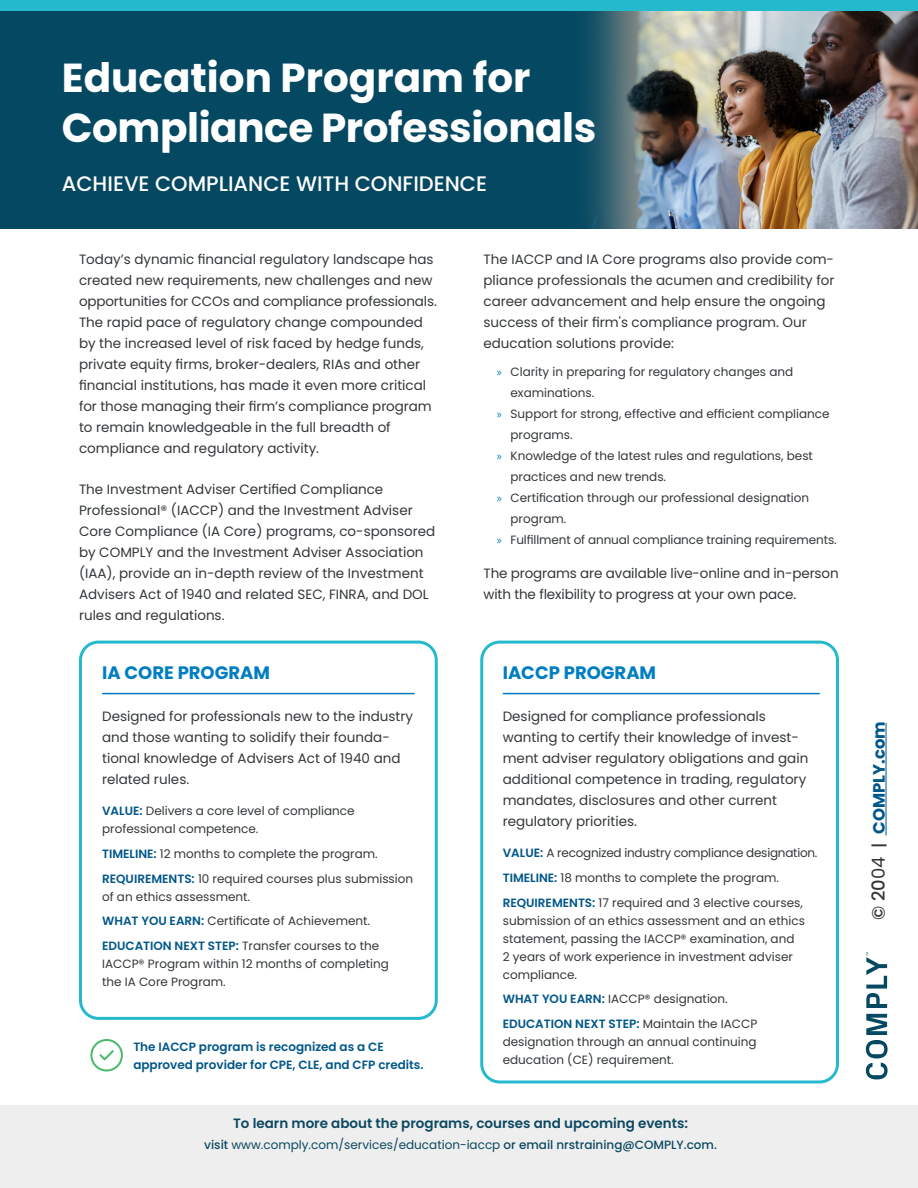
<style>
.page{position:relative;width:918px;height:1188px;background:#fff}
.page>*{position:absolute;margin:0;border:0;box-sizing:border-box;transform-origin:0 0}
.t1{font:700 40.5px/49.5px "Poppins";letter-spacing:-.01em;color:#fff}
.t2{font:500 21px "Poppins";color:#fff}
.t3{font:700 18px "Poppins";color:#007ec2}
.t4{font:700 16.5px "Poppins";color:#005789}
.t5{font:13.5px/21px "Poppins";color:#33373a}
.t6{font:600 13.5px "Poppins";color:#0c4861}
.program_details_list{font:12px/18px "Poppins";color:#33373a}
.t7{font:12px "Poppins";color:#0c4861}
.t8{font:600 12px/18px "Poppins";color:#005789}
.program_details_list-2{font:12px "Poppins";letter-spacing:-.02em;color:#33373a}
.s1{font-weight:600;color:#005789}
.s2{font-family:"Myriad Pro";color:#007ec2}
.s3{font-weight:500}
.s4{font-weight:500;font-size:18px;color:#33373a}
.s5{font-weight:400;font-size:18px;color:#33373a}
.s6{font-weight:500;color:#33373a}
</style>
<div class="page">
<div style="left:0;top:1106px;width:918px;height:82px;background:#eee"></div>
<img style="left:0;top:11px;width:918px;height:218px">
<hr style="left:886px;top:723px;width:1px;height:113px;background:#005789">
<svg style="left:866px;top:952px;width:22px;height:127px"></svg>
<div style="left:0;top:0;width:918px;height:11px;background:#25b9ce"></div>
<hr style="left:102px;top:693px;width:313px;height:1px;background:#007ec2">
<hr style="left:503px;top:693px;width:317px;height:1px;background:#007ec2">
<div style="left:79px;top:641px;width:359px;height:379px;border:3px solid #25b9ce;border-radius:18px"></div>
<div style="left:480px;top:641px;width:359px;height:442px;border:3px solid #25b9ce;border-radius:18px"></div>
<svg style="left:90px;top:1039px;width:33px;height:33px"></svg>
<p class="t1" style="left:62px;top:53px;width:536px">Education Program for<br>Compliance Professionals</p>
<p class="t2" style="left:62px;top:172px;width:427px">ACHIEVE COMPLIANCE WITH CONFIDENCE</p>
<p class="t5" style="left:79px;top:249px;width:359px">Today’s dynamic financial regulatory landscape has created new requirements, new challenges and new opportunities for CCOs and compliance professionals.<br>The rapid pace of regulatory change compounded by the increased level of risk faced by hedge funds, private equity firms, broker-dealers, RIAs and other financial institutions, has made it even more critical for those managing their firm’s compliance program to remain knowledgeable in the full breadth of compliance and regulatory activity.</p>
<p class="t5" style="left:79px;top:479px;width:358px">The Investment Adviser Certified Compliance Professional® (IACCP) and the Investment Adviser Core Compliance (IA Core) programs, co-sponsored by COMPLY and the Investment Adviser Association (IAA), provide an in-depth review of the Investment Advisers Act of 1940 and related SEC, FINRA, and DOL rules and regulations.</p>
<p class="t3" style="left:102px;top:663px;width:169px">IA CORE PROGRAM</p>
<p class="t5" style="left:102px;top:705px;width:312px">Designed for professionals new to the industry and those wanting to solidify their founda&shy;tional knowledge of Advisers Act of 1940 and related rules.</p>
<p class="program_details_list" style="left:102px;top:802px;width:254px"><span class="s1">VALUE:</span> Delivers a core level of compliance professional competence.</p>
<p class="program_details_list" style="left:102px;top:845px;width:277px"><span class="s1">TIMELINE:</span> 12 months to complete the program.</p>
<p class="program_details_list" style="left:102px;top:869px;width:313px"><span class="s1">REQUIREMENTS:</span> 10 required courses plus submission of an ethics assessment.</p>
<p class="program_details_list" style="left:102px;top:912px;width:269px"><span class="s1">WHAT YOU EARN:</span> Certificate of Achievement.</p>
<p class="program_details_list" style="left:102px;top:937px;width:288px"><span class="s1">EDUCATION NEXT STEP:</span> Transfer courses to the<br>IACCP® Program within 12 months of completing the IA Core Program.</p>
<p class="t8" style="left:133px;top:1038px;width:292px">The IACCP program is recognized as a CE approved provider for CPE, CLE, and CFP credits.</p>
<p class="t5" style="left:484px;top:249px;width:352px">The IACCP and IA Core programs also provide com&shy;pliance professionals the acumen and credibility for career advancement and help ensure the ongoing success of their firm's compliance program. Our education solutions provide:</p>
<p class="program_details_list" style="left:510px;top:361px;width:284px;line-height:21px;text-indent:-14px"><span class="s2">»</span> Clarity in preparing for regulatory changes and examinations.</p>
<p class="program_details_list" style="left:510px;top:403px;width:321px;line-height:21px;text-indent:-14px"><span class="s2">»</span> Support for strong, effective and efficient compliance programs.</p>
<p class="program_details_list" style="left:510px;top:445px;width:304px;line-height:21px;text-indent:-14px"><span class="s2">»</span> Knowledge of the latest rules and regulations, best practices and new trends.</p>
<p class="program_details_list" style="left:510px;top:487px;width:300px;line-height:21px;text-indent:-14px"><span class="s2">»</span> Certification through our professional designation program.</p>
<p class="program_details_list" style="left:497px;top:530px;width:341px"><span class="s2">»</span> Fulfillment of annual compliance training requirements.</p>
<p class="t5" style="left:483px;top:563px;width:357px">The programs are available live-online and in-person with the flexibility to progress at your own pace.</p>
<p class="t3" style="left:503px;top:663px;width:155px">IACCP PROGRAM</p>
<p class="t5" style="left:503px;top:705px;width:307px">Designed for compliance professionals wanting to certify their knowledge of invest&shy;ment adviser regulatory obligations and gain additional competence in trading, regulatory mandates, disclosures and other current regulatory priorities.</p>
<p class="program_details_list-2" style="left:503px;top:846px;width:316px"><span class="s1">VALUE:</span> A recognized industry compliance designation.</p>
<p class="program_details_list" style="left:503px;top:869px;width:278px"><span class="s1">TIMELINE:</span> 18 months to complete the program.</p>
<p class="program_details_list" style="left:503px;top:893px;width:304px"><span class="s1">REQUIREMENTS:</span> 17 required and 3 elective courses, submission of an ethics assessment and an ethics statement, passing the IACCP® examination, and<br>2 years of work experience in investment adviser compliance.</p>
<p class="program_details_list" style="left:503px;top:990px;width:227px"><span class="s1">WHAT YOU EARN:</span> IACCP® designation.</p>
<p class="program_details_list" style="left:503px;top:1015px;width:256px;text-align:justify"><span class="s1">EDUCATION NEXT STEP:</span> Maintain the IACCP designation through an annual continuing education (CE) requirement.</p>
<p class="t6" style="left:233px;top:1115px;width:456px">To learn more about the programs, courses and upcoming events:</p>
<p class="t7" style="left:204px;top:1138px;width:514px"><span class="s3">visit</span> www.comply.com/services/education-iaccp <span class="s3">or email nrstraining@COMPLY.com.</span></p>
<p class="t4" style="left:869px;top:920px;width:200px;rotate:-90deg"><span class="s4">© 20</span><span class="s5">04</span> <span class="s6">|</span> COMPLY.com</p>
</div>
